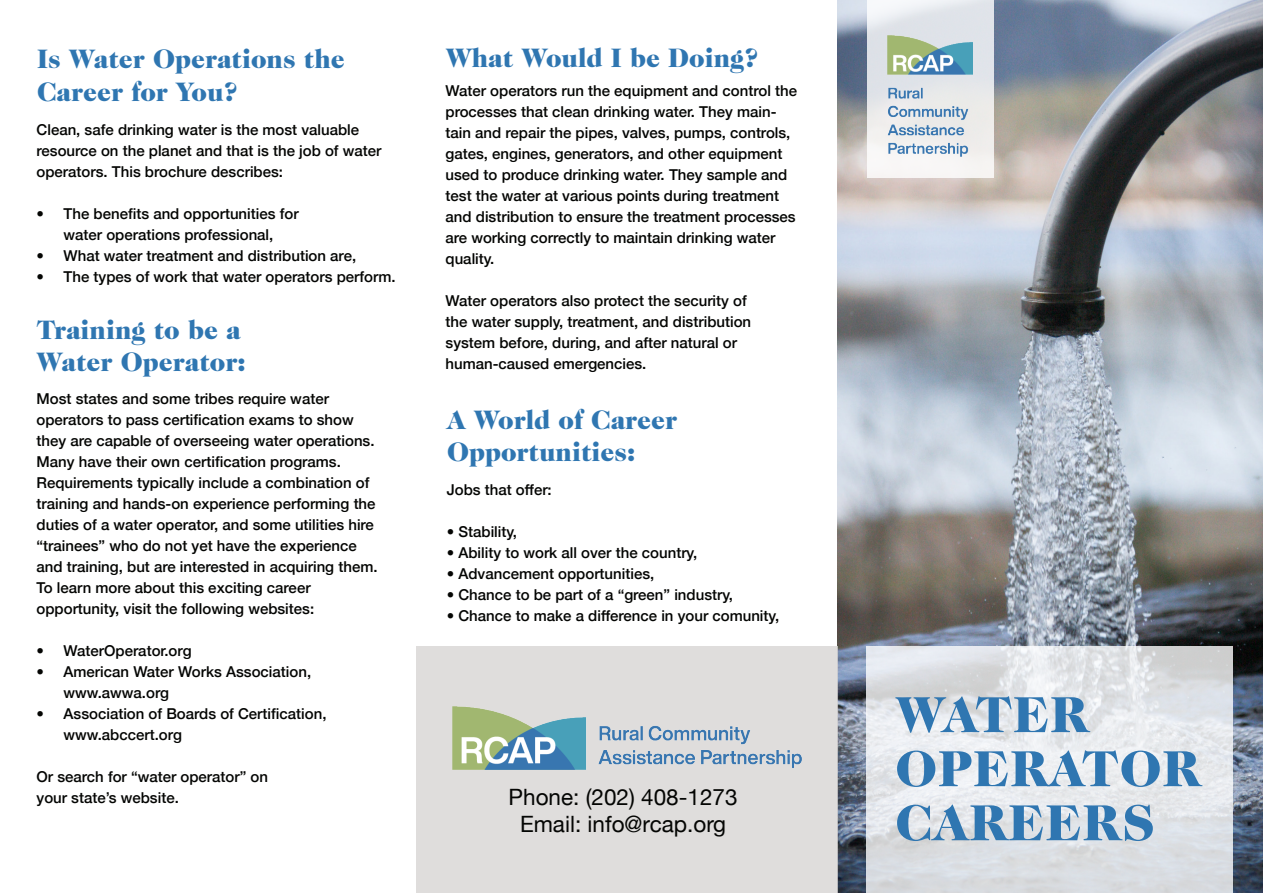
<style>
.page{position:relative;width:1263px;height:893px;background:#fff}
.page>*{position:absolute;margin:0;border:0;box-sizing:border-box;transform-origin:0 0}
.Heading{font:900 51.15px "Caslon 224 Std";letter-spacing:.02em;color:#2f76b1}
.Sub_Heading_3{font:900 27px/32.4px "Caslon 224 Std";color:#2f76b1}
.t1{font:22.5px "Helvetica Neue";color:#040503}
.Body_Text{font:500 15px/21px "Helvetica Neue";color:#040503}
</style>
<div class="page">
<img style="left:838px;top:0;width:425px;height:893px">
<svg style="left:867px;top:646px;width:366px;height:247px;background:#e1e4e7"></svg>
<div style="left:417px;top:646px;width:421px;height:247px;background:#dfdddc"></div>
<img style="left:452px;top:707px;width:350px;height:62px">
<svg style="left:867px;top:0;width:127px;height:177px"></svg>
<img style="left:888px;top:36px;width:85px;height:121px">
<p class="Sub_Heading_3" style="left:37px;top:43px;width:309px">Is Water Operations the<br>Career for You?</p>
<p class="Sub_Heading_3" style="left:446px;top:42px;width:315px">What Would I be Doing?</p>
<p class="Body_Text" style="left:445px;top:79px;width:353px">Water operators run the equipment and control the processes that clean drinking water. They main&shy;tain and repair the pipes, valves, pumps, controls, gates, engines, generators, and other equipment used to produce drinking water. They sample and test the water at various points during treatment and distribution to ensure the treatment processes are working correctly to maintain drinking water quality.</p>
<p class="Body_Text" style="left:445px;top:289px;width:307px">Water operators also protect the security of the water supply, treatment, and distribution system before, during, and after natural or human-caused emergencies.</p>
<p class="Body_Text" style="left:37px;top:118px;width:346px">Clean, safe drinking water is the most valuable resource on the planet and that is the job of water operators. This brochure describes:</p>
<p class="Body_Text" style="left:37px;top:202px;width:264px;text-align:center">• The benefits and opportunities for water operations professional,</p>
<p class="Body_Text" style="left:37px;top:244px;width:321px">• What water treatment and distribution are,</p>
<p class="Body_Text" style="left:37px;top:265px;width:361px">• The types of work that water operators perform.</p>
<p class="Sub_Heading_3" style="left:37px;top:313px;width:210px">Training to be a<br>Water Operator:</p>
<p class="Body_Text" style="left:37px;top:387px;width:342px">Most states and some tribes require water operators to pass certification exams to show they are capable of overseeing water operations.<br>Many have their own certification programs.<br>Requirements typically include a combination of training and hands-on experience performing the duties of a water operator, and some utilities hire “trainees” who do not yet have the experience and training, but are interested in acquiring them.</p>
<p class="Body_Text" style="left:37px;top:576px;width:279px">To learn more about this exciting career opportunity, visit the following websites:</p>
<p class="Body_Text" style="left:37px;top:639px;width:157px">• WaterOperator.org</p>
<p class="Body_Text" style="left:64px;top:660px;width:249px;text-indent:-27px">• American Water Works Association, www.awwa.org</p>
<p class="Body_Text" style="left:64px;top:702px;width:264px;text-indent:-27px">• Association of Boards of Certification, www.abccert.org</p>
<p class="Body_Text" style="left:37px;top:765px;width:233px">Or search for “water operator” on your state’s website.</p>
<p class="Sub_Heading_3" style="left:447px;top:403px;width:232px">A World of Career<br>Opportunities:</p>
<p class="Body_Text" style="left:447px;top:478px;width:107px">Jobs that offer:</p>
<p class="Body_Text" style="left:447px;top:520px;width:72px">• Stability,</p>
<p class="Body_Text" style="left:447px;top:541px;width:252px">• Ability to work all over the country,</p>
<p class="Body_Text" style="left:447px;top:562px;width:209px">• Advancement opportunities,</p>
<p class="Body_Text" style="left:447px;top:583px;width:288px">• Chance to be part of a “green” industry,</p>
<p class="Body_Text" style="left:447px;top:604px;width:334px">• Chance to make a difference in your comunity,</p>
<p class="t1" style="left:509px;top:780px;width:230px">Phone: (202) 408-1273</p>
<p class="t1" style="left:520px;top:807px;width:208px">Email: info@rcap.org</p>
<p class="Heading" style="left:895px;top:685px;width:194px">WATER</p>
<p class="Heading" style="left:895px;top:739px;width:307px">OPERATOR</p>
<p class="Heading" style="left:895px;top:793px;width:261px">CAREERS</p>
</div>
